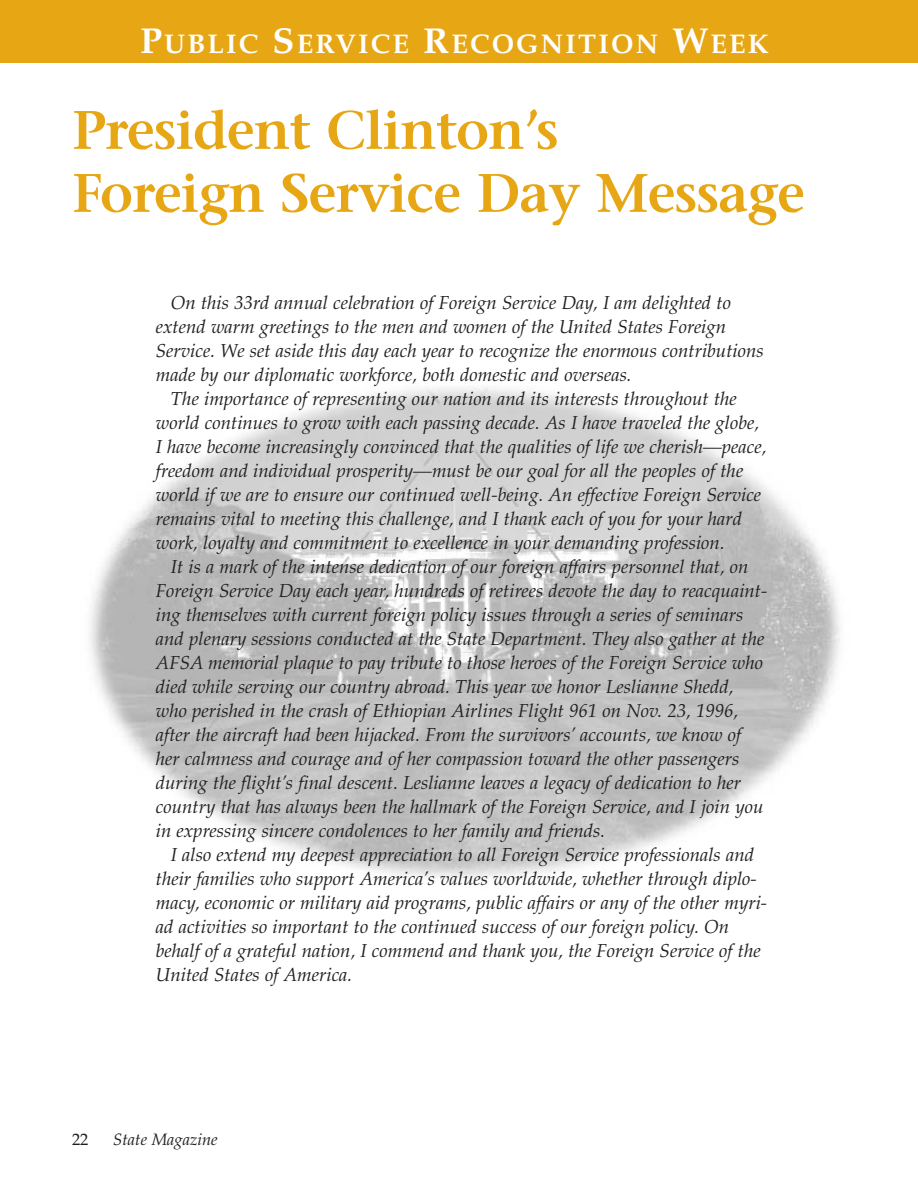
<style>
.page{position:relative;width:918px;height:1188px;background:#fff}
.page>*{position:absolute;margin:0;border:0;box-sizing:border-box;transform-origin:0 0}
.t1{font:600 54px/63px "Stone Serif";letter-spacing:-.02em;color:#e7a614}
.t2{font:700 27px "Palatino";letter-spacing:.08em;color:#fff}
.t3{font:italic 18.75px/24px "Palatino";color:#231f20}
.t4{font:italic 16.5px "Palatino";color:#231f20}
.t5{font:16.5px "Palatino";color:#231f20}
.s1{font-size:36px}
</style>
<div class="page">
<img style="left:90px;top:387px;width:750px;height:491px">
<div style="left:0;top:0;width:918px;height:63px;background:#e7a614"></div>
<h2 class="t2" style="left:140px;top:34px;width:630px"><span class="s1">P</span>UBLIC <span class="s1">S</span>ERVICE <span class="s1">R</span>ECOGNITION <span class="s1">W</span>EEK</h2>
<h1 class="t1" style="left:72px;top:104px;width:735px">President Clinton’s<br>Foreign Service Day Message</h1>
<p class="t3" style="left:156px;top:293px;width:610px;text-indent:15px">On this 33rd annual celebration of Foreign Service Day, I am delighted to extend warm greetings to the men and women of the United States Foreign Service. We set aside this day each year to recognize the enormous contributions made by our diplomatic workforce, both domestic and overseas.</p>
<p class="t3" style="left:156px;top:389px;width:612px;text-indent:15px">The importance of representing our nation and its interests throughout the world continues to grow with each passing decade. As I have traveled the globe, I have become increasingly convinced that the qualities of life we cherish—peace, freedom and individual prosperity—must be our goal for all the peoples of the world if we are to ensure our continued well-being. An effective Foreign Service remains vital to meeting this challenge, and I thank each of you for your hard work, loyalty and commitment to excellence in your demanding profession.</p>
<p class="t3" style="left:156px;top:557px;width:613px;text-indent:15px">It is a mark of the intense dedication of our foreign affairs personnel that, on Foreign Service Day each year, hundreds of retirees devote the day to reacquaint&shy;ing themselves with current foreign policy issues through a series of seminars and plenary sessions conducted at the State Department. They also gather at the AFSA memorial plaque to pay tribute to those heroes of the Foreign Service who died while serving our country abroad. This year we honor Leslianne Shedd, who perished in the crash of Ethiopian Airlines Flight 961 on Nov. 23, 1996, after the aircraft had been hijacked. From the survivors’ accounts, we know of her calmness and courage and of her compassion toward the other passengers during the flight’s final descent. Leslianne leaves a legacy of dedication to her country that has always been the hallmark of the Foreign Service, and I join you in expressing sincere condolences to her family and friends.</p>
<p class="t3" style="left:156px;top:845px;width:613px;text-indent:15px">I also extend my deepest appreciation to all Foreign Service professionals and their families who support America’s values worldwide, whether through diplo&shy;macy, economic or military aid programs, public affairs or any of the other myri&shy;ad activities so important to the continued success of our foreign policy. On behalf of a grateful nation, I commend and thank you, the Foreign Service of the United States of America.</p>
<p class="t5" style="left:72px;top:1133px;width:18px">22</p>
<p class="t4" style="left:113px;top:1133px;width:106px">State Magazine</p>
</div>
